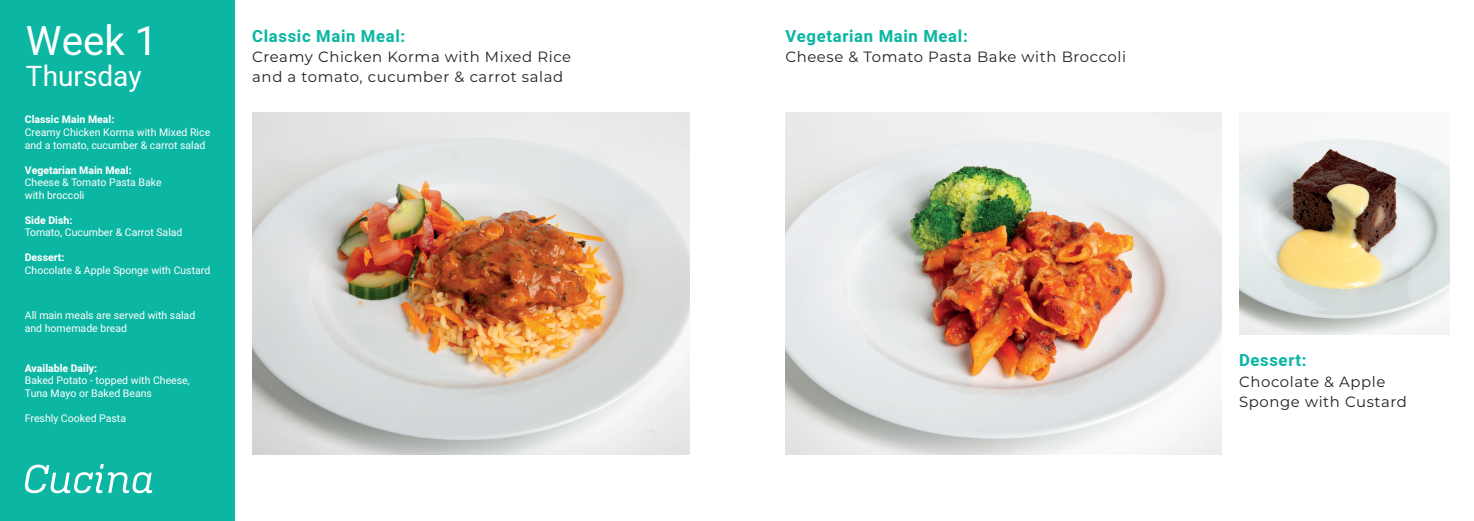
<style>
.page{position:relative;width:1474px;height:521px;background:#fff}
.page>*{position:absolute;margin:0;border:0;box-sizing:border-box;transform-origin:0 0}
.t1{font:40.25px "Heebo";color:#fff}
.t2{font:28px "Heebo";color:#fff}
.t3{font:700 16.62px "Heebo";letter-spacing:.04em;color:#0bb6a3}
.t4{font:14.88px/20.1px "Montserrat";letter-spacing:.04em;color:#231f20}
.t5{font:10.5px/12.6px "Heebo";color:#fff}
.t6{font:800 10.5px "Heebo";color:#fff}
</style>
<div class="page">
<div style="left:0;top:0;width:235px;height:521px;background:#0bb6a3"></div>
<img style="left:252px;top:112px;width:438px;height:342px">
<img style="left:1239px;top:115px;width:210px;height:220px">
<img style="left:785px;top:112px;width:436px;height:342px">
<svg style="left:25px;top:464px;width:127px;height:29px"></svg>
<h1 class="t1" style="left:26px;top:12px;width:133px">Week 1</h1>
<h2 class="t2" style="left:26px;top:57px;width:117px">Thursday</h2>
<p class="t6" style="left:25px;top:112px;width:91px">Classic Main Meal:</p>
<p class="t5" style="left:25px;top:126px;width:187px">Creamy Chicken Korma with Mixed Rice and a tomato, cucumber &amp; carrot salad</p>
<p class="t6" style="left:25px;top:163px;width:108px">Vegetarian Main Meal:</p>
<p class="t5" style="left:25px;top:176px;width:138px">Cheese &amp; Tomato Pasta Bake with broccoli</p>
<p class="t6" style="left:25px;top:213px;width:49px">Side Dish:</p>
<p class="t5" style="left:25px;top:226px;width:159px">Tomato, Cucumber &amp; Carrot Salad</p>
<p class="t6" style="left:25px;top:250px;width:41px">Dessert:</p>
<p class="t5" style="left:25px;top:264px;width:187px">Chocolate &amp; Apple Sponge with Custard</p>
<p class="t5" style="left:25px;top:309px;width:172px">All main meals are served with salad and homemade bread</p>
<p class="t6" style="left:25px;top:361px;width:74px">Available Daily:</p>
<p class="t5" style="left:25px;top:374px;width:167px">Baked Potato - topped with Cheese,<br>Tuna Mayo or Baked Beans</p>
<p class="t5" style="left:25px;top:412px;width:103px">Freshly Cooked Pasta</p>
<h3 class="t3" style="left:252px;top:25px;width:154px">Classic Main Meal:</h3>
<h3 class="t4" style="left:252px;top:46px;width:320px">Creamy Chicken Korma with Mixed Rice and a tomato, cucumber &amp; carrot salad</h3>
<h3 class="t3" style="left:785px;top:25px;width:184px">Vegetarian Main Meal:</h3>
<h3 class="t4" style="left:785px;top:46px;width:342px">Cheese &amp; Tomato Pasta Bake with Broccoli</h3>
<h3 class="t3" style="left:1239px;top:349px;width:69px">Dessert:</h3>
<h3 class="t4" style="left:1239px;top:371px;width:169px">Chocolate &amp; Apple<br>Sponge with Custard</h3>
</div>
